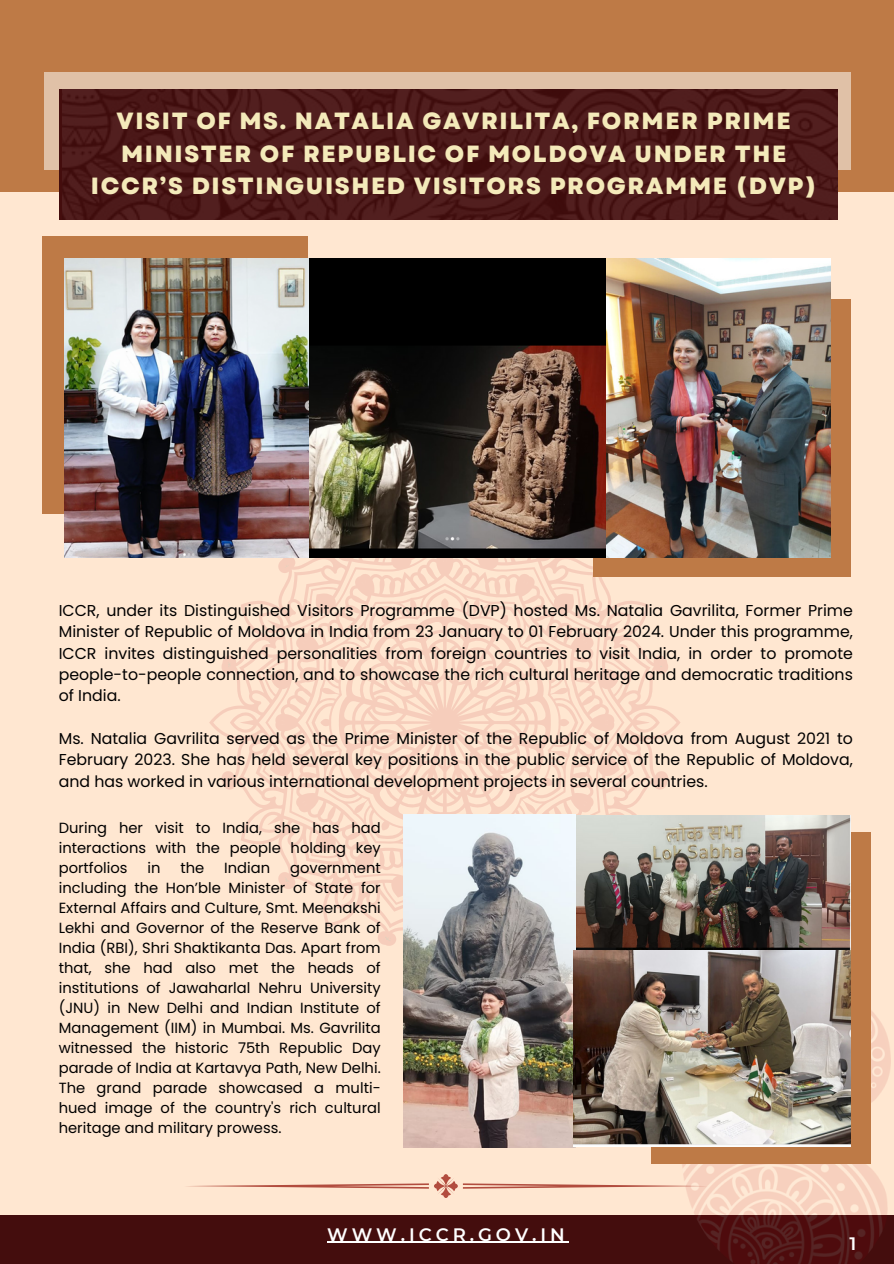
<style>
.page{position:relative;width:894px;height:1264px;background:#fff}
.page>*{position:absolute;margin:0;border:0;box-sizing:border-box;transform-origin:0 0}
.t1{font:800 23.4px/32.7px "Garet";letter-spacing:.07em;color:#f4eaba;text-align:center}
.t2{font:600 18px "Montserrat";letter-spacing:.215em;color:#fff}
.t3{font:15.75px/21.3px "Poppins";color:#000;text-align:justify}
.t4{font:14.7px/20px "Poppins";color:#000;text-align:justify}
</style>
<div class="page">
<div style="left:0;top:0;width:893px;height:1263px;background:#ffe7d1"></div>
<div style="left:0;top:1214px;width:893px;height:49px;background:#440d0d"></div>
<div style="left:0;top:0;width:893px;height:191px;background:#be7a46"></div>
<img style="left:680px;top:986px;width:209px;height:277px">
<div style="left:44px;top:72px;width:806px;height:98px;background:#e0c1a7"></div>
<img style="left:62px;top:89px;width:775px;height:131px">
<svg style="left:187px;top:1174px;width:520px;height:23px"></svg>
<svg style="left:209px;top:557px;width:471px;height:389px"></svg>
<svg style="left:658px;top:663px;width:4px;height:4px"></svg>
<svg style="left:275px;top:557px;width:339px;height:335px"></svg>
<svg style="left:659px;top:776px;width:3px;height:8px"></svg>
<svg style="left:383px;top:936px;width:8px;height:5px"></svg>
<svg style="left:285px;top:877px;width:5px;height:7px"></svg>
<svg style="left:227px;top:776px;width:4px;height:8px"></svg>
<svg style="left:228px;top:662px;width:3px;height:7px"></svg>
<svg style="left:285px;top:564px;width:4px;height:4px"></svg>
<div style="left:42px;top:236px;width:265px;height:278px;background:#be7a46"></div>
<div style="left:651px;top:832px;width:219px;height:331px;background:#be7a46"></div>
<img style="left:65px;top:258px;width:765px;height:299px">
<img style="left:593px;top:299px;width:257px;height:277px">
<img style="left:575px;top:816px;width:274px;height:330px">
<img style="left:403px;top:814px;width:172px;height:333px">
<hr style="left:327px;top:1241px;width:241px;height:1px;background:#fff">
<p class="t1" style="left:91px;top:105px;width:727px">VISIT OF MS. NATALIA GAVRILITA, FORMER PRIME<br>MINISTER OF REPUBLIC OF MOLDOVA UNDER THE<br>ICCR’S DISTINGUISHED VISITORS PROGRAMME (DVP)</p>
<p class="t3" style="left:59px;top:599px;width:795px">ICCR, under its Distinguished Visitors Programme (DVP) hosted Ms. Natalia Gavrilita, Former Prime Minister of Republic of Moldova in India from 23 January to 01 February 2024. Under this programme, ICCR invites distinguished personalities from foreign countries to visit India, in order to promote people-to-people connection, and to showcase the rich cultural heritage and democratic traditions of India.</p>
<p class="t3" style="left:59px;top:728px;width:795px">Ms. Natalia Gavrilita served as the Prime Minister of the Republic of Moldova from August 2021 to February 2023. She has held several key positions in the public service of the Republic of Moldova, and has worked in various international development projects in several countries.</p>
<p class="t4" style="left:59px;top:818px;width:323px">During her visit to India, she has had interactions with the people holding key portfolios</p>
<p class="t4" style="left:147px;top:858px;width:15px">in</p>
<p class="t4" style="left:180px;top:858px;width:25px">the</p>
<p class="t4" style="left:224px;top:858px;width:47px">Indian</p>
<p class="t4" style="left:59px;top:858px;width:323px;text-indent:231px">government including the Hon’ble Minister of State for External Affairs and Culture, Smt. Meenakshi Lekhi and Governor of the Reserve Bank of India (RBI), Shri Shaktikanta Das. Apart from that, she had also met the heads of institutions of Jawaharlal Nehru University (JNU) in New Delhi and Indian Institute of Management (IIM) in Mumbai. Ms. Gavrilita witnessed the historic 75th Republic Day parade of India at Kartavya Path, New Delhi.<br>The grand parade showcased a multi&shy;hued image of the country's rich cultural heritage and military prowess.</p>
<p class="t2" style="left:327px;top:1223px;width:239px">WWW.ICCR.GOV.IN</p>
<p class="t2" style="left:849px;top:1232px;width:8px">1</p>
</div>
